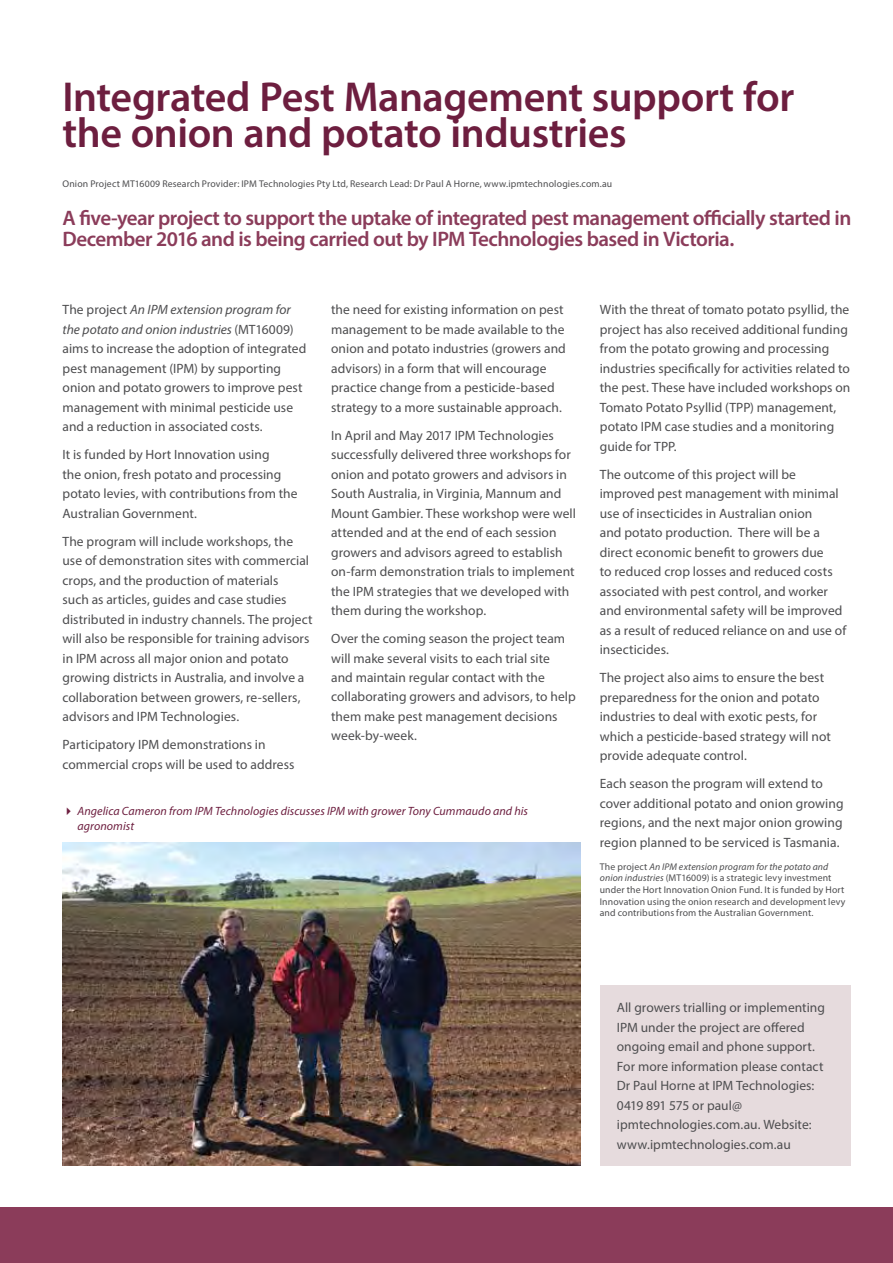
<style>
.page{position:relative;width:893px;height:1263px;background:#fff}
.page>*{position:absolute;margin:0;border:0;box-sizing:border-box;transform-origin:0 0}
.t1{font:600 42px/36px "Myriad Pro";letter-spacing:-.01em;color:#6d1e3f}
.t2{font:600 21px/21px "Myriad Pro";letter-spacing:-.025em;color:#8b3c5a}
.t3{font:13.5px/19.5px "Myriad Pro";letter-spacing:.005em;color:#4d4d4f}
.t4{font:italic 12px/15px "Myriad Pro";letter-spacing:.005em;color:#6d1e3f}
.t5{font:9.75px/11.7px "Myriad Pro";letter-spacing:.015em;color:#4d4d4f}
.s1{font-style:italic}
</style>
<div class="page">
<div style="left:600px;top:985px;width:250px;height:181px;background:#e6dbdd"></div>
<div style="left:0;top:1207px;width:893px;height:56px;background:#8b3c5a"></div>
<img style="left:63px;top:842px;width:518px;height:324px">
<h1 class="t1" style="left:63px;top:78px;width:733px">Integrated Pest Management support for the onion and potato industries</h1>
<p class="t5" style="left:63px;top:177px;width:551px">Onion Project MT16009 Research Provider: IPM Technologies Pty Ltd, Research Lead: Dr Paul A Horne, www.ipmtechnologies.com.au</p>
<h2 class="t2" style="left:63px;top:207px;width:790px">A five-year project to support the uptake of integrated pest management officially started in<br>December 2016 and is being carried out by IPM Technologies based in Victoria.</h2>
<p class="t3" style="left:63px;top:300px;width:246px">The project <span class="s1">An IPM extension program for the potato and onion industries</span> (MT16009) aims to increase the adoption of integrated pest management (IPM) by supporting onion and potato growers to improve pest management with minimal pesticide use and a reduction in associated costs.</p>
<p class="t3" style="left:63px;top:445px;width:237px">It is funded by Hort Innovation using<br>the onion, fresh potato and processing potato levies, with contributions from the Australian Government.</p>
<p class="t3" style="left:63px;top:531px;width:252px">The program will include workshops, the use of demonstration sites with commercial crops, and the production of materials<br>such as articles, guides and case studies distributed in industry channels. The project will also be responsible for training advisors in IPM across all major onion and potato growing districts in Australia, and involve a collaboration between growers, re-sellers, advisors and IPM Technologies.</p>
<p class="t3" style="left:63px;top:735px;width:233px">Participatory IPM demonstrations in commercial crops will be used to address</p>
<p class="t3" style="left:331px;top:300px;width:236px">the need for existing information on pest management to be made available to the onion and potato industries (growers and advisors) in a form that will encourage practice change from a pesticide-based strategy to a more sustainable approach.</p>
<p class="t3" style="left:331px;top:425px;width:246px">In April and May 2017 IPM Technologies successfully delivered three workshops for onion and potato growers and advisors in South Australia, in Virginia, Mannum and Mount Gambier. These workshop were well attended and at the end of each session growers and advisors agreed to establish on-farm demonstration trials to implement the IPM strategies that we developed with them during the workshop.</p>
<p class="t3" style="left:331px;top:628px;width:246px">Over the coming season the project team will make several visits to each trial site<br>and maintain regular contact with the collaborating growers and advisors, to help them make pest management decisions week-by-week.</p>
<p class="t4" style="left:78px;top:803px;width:452px">Angelica Cameron from IPM Technologies discusses IPM with grower Tony Cummaudo and his agronomist</p>
<p class="t3" style="left:600px;top:300px;width:252px">With the threat of tomato potato psyllid, the project has also received additional funding from the potato growing and processing industries specifically for activities related to the pest. These have included workshops on Tomato Potato Psyllid (TPP) management, potato IPM case studies and a monitoring guide for TPP.</p>
<p class="t3" style="left:600px;top:464px;width:248px">The outcome of this project will be improved pest management with minimal use of insecticides in Australian onion<br>and potato production. There will be a direct economic benefit to growers due<br>to reduced crop losses and reduced costs associated with pest control, and worker and environmental safety will be improved as a result of reduced reliance on and use of insecticides.</p>
<p class="t3" style="left:600px;top:668px;width:233px">The project also aims to ensure the best preparedness for the onion and potato industries to deal with exotic pests, for which a pesticide-based strategy will not provide adequate control.</p>
<p class="t3" style="left:600px;top:774px;width:245px">Each season the program will extend to cover additional potato and onion growing regions, and the next major onion growing region planned to be serviced is Tasmania.</p>
<p class="t5" style="left:600px;top:860px;width:247px">The project <span class="s1">An IPM extension program for the potato and onion industries</span> (MT16009) is a strategic levy investment under the Hort Innovation Onion Fund. It is funded by Hort Innovation using the onion research and development levy and contributions from the Australian Government.</p>
<p class="t3" style="left:617px;top:998px;width:210px">All growers trialling or implementing<br>IPM under the project are offered ongoing email and phone support.<br>For more information please contact<br>Dr Paul Horne at IPM Technologies:<br>0419 891 575 or paul@ ipmtechnologies.com.au. Website: www.ipmtechnologies.com.au</p>
</div>
